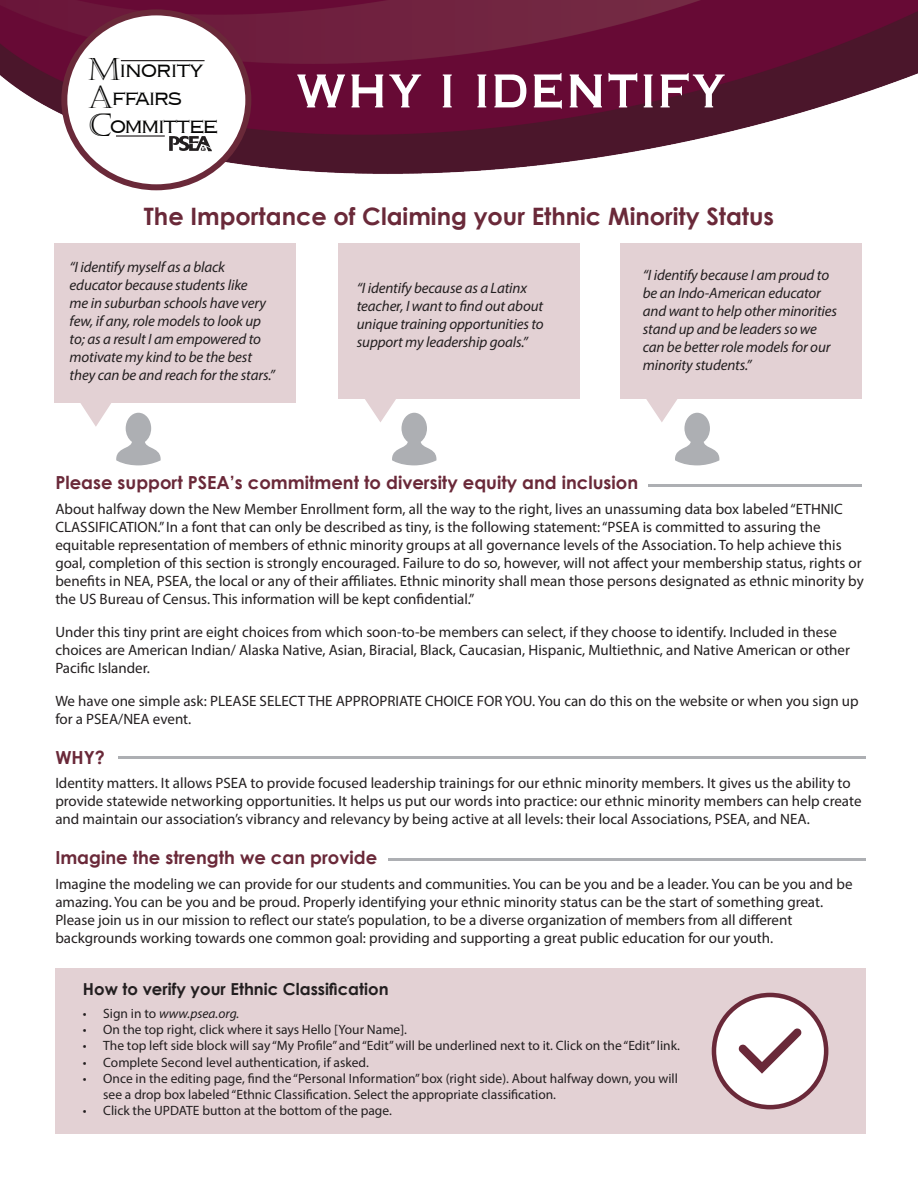
<style>
.page{position:relative;width:918px;height:1188px;background:#fff}
.page>*{position:absolute;margin:0;border:0;box-sizing:border-box;transform-origin:0 0}
.t1{font:62.7px "Copperplate";letter-spacing:-.005em;color:#fff;scale:.86 1}
.t2{font:300 28.2px/27.8px "Copperplate";letter-spacing:-.11em;color:#050504}
.t3{font:700 24px "Century Gothic";color:#6a2939}
.t4{font:700 18px "Century Gothic";color:#6a2939}
.t5{font:700 16.5px "Century Gothic";color:#231f20}
.t6{font:15px/18px "Myriad Pro";color:#231f20}
.t7{font:italic 15px/18px "Myriad Pro";letter-spacing:-.01em;color:#231f20}
.t8{font:13.5px/16.2px "Myriad Pro";color:#231f20}
.t9{font:italic 13.5px "Myriad Pro";color:#231f20}
.s1{font-family:"Castellar";font-weight:400;font-size:31.35px}
.s2{font-style:normal}
</style>
<div class="page">
<img style="left:0;top:0;width:918px;height:861px">
<div style="left:55px;top:968px;width:810px;height:166px;background:#e3d1d4"></div>
<div style="left:54px;top:243px;width:242px;height:160px;background:#e3d1d4"></div>
<div style="left:338px;top:243px;width:242px;height:156px;background:#e3d1d4"></div>
<div style="left:620px;top:243px;width:242px;height:156px;background:#e3d1d4"></div>
<svg style="left:79px;top:403px;width:82px;height:62px"></svg>
<svg style="left:364px;top:399px;width:72px;height:66px"></svg>
<svg style="left:645px;top:399px;width:74px;height:66px"></svg>
<div style="left:64px;top:12px;width:184px;height:175px;background:#fff;border-radius:50%"></div>
<div style="left:61px;top:9px;width:190px;height:181px;border:6px solid #6a2939;border-radius:50%"></div>
<svg style="left:169px;top:136px;width:43px;height:15px"></svg>
<hr style="left:121px;top:60px;width:84px;height:1px;background:#231f20">
<hr style="left:116px;top:135px;width:49px;height:2px;background:#231f20">
<hr style="left:648px;top:484px;width:214px;height:3px;background:#adafb3">
<hr style="left:388px;top:858px;width:477px;height:3px;background:#adafb3">
<hr style="left:118px;top:756px;width:747px;height:3px;background:#adafb3">
<div style="left:714px;top:995px;width:112px;height:112px;background:#fff;border-radius:50%"></div>
<div style="left:712px;top:993px;width:116px;height:116px;border:4px solid #6a2939;border-radius:50%"></div>
<svg style="left:738px;top:1028px;width:64px;height:46px"></svg>
<p class="t2" style="left:88px;top:54px;width:133px"><span class="s1">M</span>inority<br><span class="s1">A</span>ffairs<br><span class="s1">C</span>ommittee</p>
<p class="t1" style="left:296px;top:50px;width:501px">WHY I IDENTIFY</p>
<p class="t3" style="left:144px;top:201px;width:632px">The Importance of Claiming your Ethnic Minority Status</p>
<p class="t7" style="left:70px;top:258px;width:207px">“I identify myself as a black educator because students like<br>me in suburban schools have very few, if any, role models to look up to; as a result I am empowered to motivate my kind to be the best they can be and reach for the stars.”</p>
<p class="t7" style="left:357px;top:279px;width:188px">“I identify because as a Latinx teacher, I want to find out about unique training opportunities to support my leadership goals.”</p>
<p class="t7" style="left:643px;top:266px;width:196px">“I identify because I am proud to be an Indo-American educator and want to help other minorities stand up and be leaders so we can be better role models for our minority students.”</p>
<p class="t4" style="left:55px;top:471px;width:584px">Please support PSEA’s commitment to diversity equity and inclusion</p>
<p class="t6" style="left:55px;top:500px;width:810px">About halfway down the New Member Enrollment form, all the way to the right, lives an unassuming data box labeled “ETHNIC CLASSIFICATION.” In a font that can only be described as tiny, is the following statement: “PSEA is committed to assuring the equitable representation of members of ethnic minority groups at all governance levels of the Association. To help achieve this goal, completion of this section is strongly encouraged. Failure to do so, however, will not affect your membership status, rights or benefits in NEA, PSEA, the local or any of their affiliates. Ethnic minority shall mean those persons designated as ethnic minority by the US Bureau of Census. This information will be kept confidential.”</p>
<p class="t6" style="left:55px;top:623px;width:796px">Under this tiny print are eight choices from which soon-to-be members can select, if they choose to identify. Included in these choices are American Indian/ Alaska Native, Asian, Biracial, Black, Caucasian, Hispanic, Multiethnic, and Native American or other<br>Pacific Islander.</p>
<p class="t6" style="left:55px;top:692px;width:805px">We have one simple ask: PLEASE SELECT THE APPROPRIATE CHOICE FOR YOU. You can do this on the website or when you sign up for a PSEA/NEA event.</p>
<p class="t4" style="left:55px;top:746px;width:51px">WHY?</p>
<p class="t6" style="left:55px;top:774px;width:808px">Identity matters. It allows PSEA to provide focused leadership trainings for our ethnic minority members. It gives us the ability to provide statewide networking opportunities. It helps us put our words into practice: our ethnic minority members can help create and maintain our association’s vibrancy and relevancy by being active at all levels: their local Associations, PSEA, and NEA.</p>
<p class="t4" style="left:55px;top:846px;width:323px">Imagine the strength we can provide</p>
<p class="t6" style="left:55px;top:874px;width:799px">Imagine the modeling we can provide for our students and communities. You can be you and be a leader. You can be you and be amazing. You can be you and be proud. Properly identifying your ethnic minority status can be the start of something great.</p>
<p class="t6" style="left:55px;top:910px;width:739px">Please join us in our mission to reflect our state’s population, to be a diverse organization of members from all different backgrounds working towards one common goal: providing and supporting a great public education for our youth.</p>
<p class="t5" style="left:83px;top:979px;width:307px">How to verify your Ethnic Classification</p>
<p class="t9" style="left:83px;top:1005px;width:158px"><span class="s2">• Sign in to</span> www.psea.org.</p>
<p class="t8" style="left:83px;top:1021px;width:326px">• On the top right, click where it says Hello [Your Name].</p>
<p class="t8" style="left:83px;top:1037px;width:599px">• The top left side block will say “My Profile” and “Edit” will be underlined next to it. Click on the “Edit” link.</p>
<p class="t8" style="left:83px;top:1054px;width:287px">• Complete Second level authentication, if asked.</p>
<p class="t8" style="left:103px;top:1070px;width:576px;text-indent:-20px">• Once in the editing page, find the “Personal Information” box (right side). About halfway down, you will see a drop box labeled “Ethnic Classification. Select the appropriate classification.</p>
<p class="t8" style="left:83px;top:1102px;width:310px">• Click the UPDATE button at the bottom of the page.</p>
</div>
